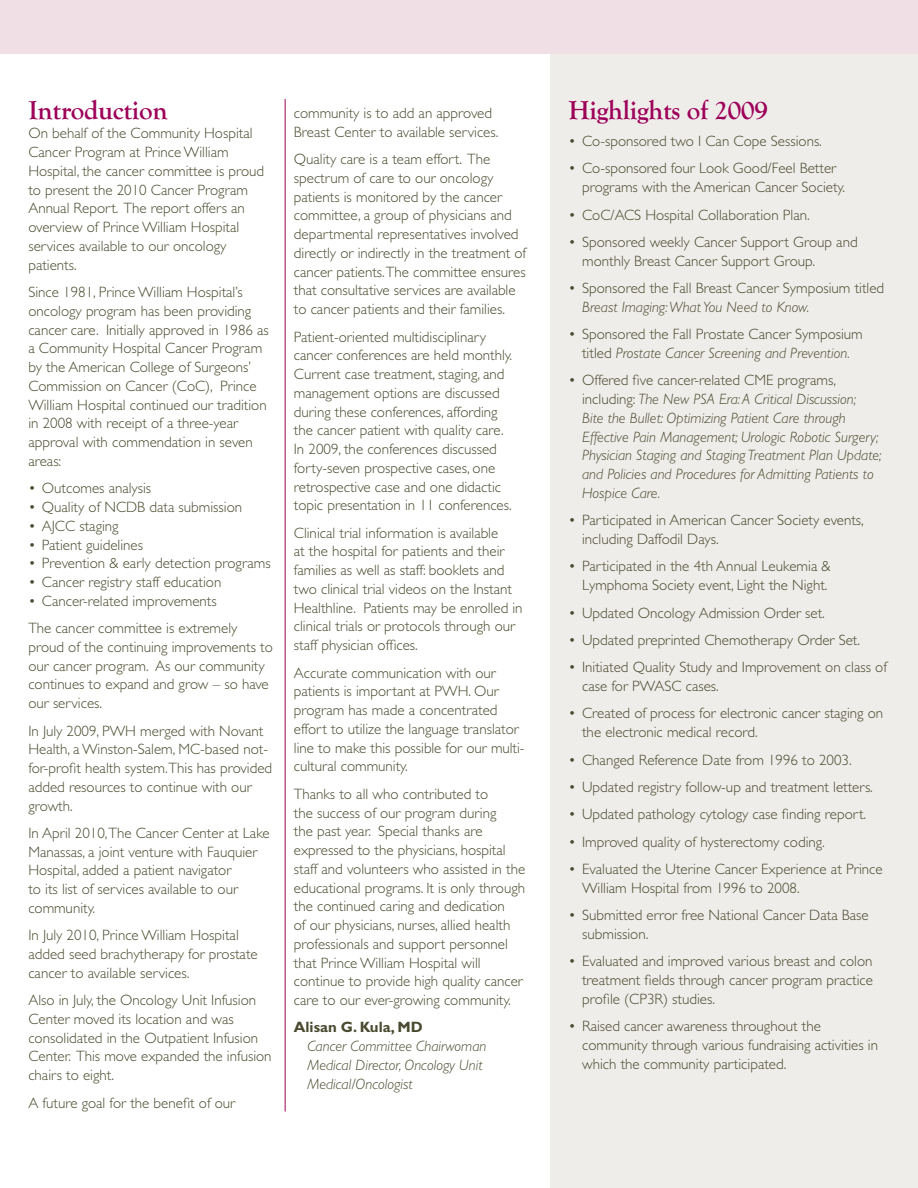
<style>
.page{position:relative;width:918px;height:1188px;background:#fff}
.page>*{position:absolute;margin:0;border:0;box-sizing:border-box;transform-origin:0 0}
.t1{font:700 27px "Goudy Old Style T";letter-spacing:-.01em;color:#9d0059}
.t2{font:300 15px/18.8px "Gill Sans";color:#4a4a30}
.t3{font:italic 300 15px/18.8px "Gill Sans";color:#4a4a30}
.t4{font:700 15px "Gill Sans";color:#4a4a30}
.s1{font-style:italic}
.s2{font-style:normal}
</style>
<div class="page">
<div style="left:551px;top:1px;width:367px;height:1187px;background:#efedea"></div>
<div style="left:0;top:0;width:918px;height:54px;background:#f1dfe6"></div>
<hr style="left:285px;top:99px;width:1px;height:1013px;background:#9d0059">
<h1 class="t1" style="left:28px;top:95px;width:141px">Introduction</h1>
<p class="t2" style="left:28px;top:124px;width:237px">On behalf of the Community Hospital<br>Cancer Program at Prince William<br>Hospital, the cancer committee is proud to present the 2010 Cancer Program<br>Annual Report. The report offers an overview of Prince William Hospital services available to our oncology patients.</p>
<p class="t2" style="left:28px;top:283px;width:242px">Since 1981, Prince William Hospital’s oncology program has been providing cancer care. Initially approved in 1986 as a Community Hospital Cancer Program by the American College of Surgeons’ Commission on Cancer (CoC), Prince William Hospital continued our tradition in 2008 with receipt of a three-year approval with commendation in seven areas:</p>
<p class="t2" style="left:28px;top:479px;width:124px">• Outcomes analysis</p>
<p class="t2" style="left:28px;top:498px;width:215px">• Quality of NCDB data submission</p>
<p class="t2" style="left:28px;top:516px;width:92px">• AJCC staging</p>
<p class="t2" style="left:28px;top:535px;width:116px">• Patient guidelines</p>
<p class="t2" style="left:28px;top:554px;width:244px">• Prevention &amp; early detection programs</p>
<p class="t2" style="left:28px;top:573px;width:195px">• Cancer registry staff education</p>
<p class="t2" style="left:28px;top:587px;width:210px;line-height:27.5px">• Cancer-related improvements<br>The cancer committee is extremely</p>
<p class="t2" style="left:28px;top:638px;width:246px">proud of the continuing improvements to our cancer program. As our community continues to expand and grow – so have our services.</p>
<p class="t2" style="left:28px;top:721px;width:245px">In July 2009, PWH merged with Novant Health, a Winston-Salem, MC-based not&shy;for-profit health system.This has provided added resources to continue with our growth.</p>
<p class="t2" style="left:28px;top:824px;width:243px">In April 2010,The Cancer Center at Lake Manassas, a joint venture with Fauquier Hospital, added a patient navigator<br>to its list of services available to our community.</p>
<p class="t2" style="left:28px;top:926px;width:231px">In July 2010, Prince William Hospital added seed brachytherapy for prostate cancer to available services.</p>
<p class="t2" style="left:28px;top:991px;width:245px">Also in July, the Oncology Unit Infusion Center moved its location and was consolidated in the Outpatient Infusion Center. This move expanded the infusion chairs to eight.</p>
<p class="t2" style="left:28px;top:1093px;width:208px">A future goal for the benefit of our</p>
<p class="t2" style="left:294px;top:104px;width:206px">community is to add an approved<br>Breast Center to available services.</p>
<p class="t2" style="left:294px;top:150px;width:234px">Quality care is a team effort. The spectrum of care to our oncology patients is monitored by the cancer committee, a group of physicians and departmental representatives involved directly or indirectly in the treatment of cancer patients.The committee ensures that consultative services are available to cancer patients and their families.</p>
<p class="t2" style="left:294px;top:327px;width:220px">Patient-oriented multidisciplinary cancer conferences are held monthly.<br>Current case treatment, staging, and management options are discussed during these conferences, affording the cancer patient with quality care.<br>In 2009, the conferences discussed forty-seven prospective cases, one retrospective case and one didactic topic presentation in 11 conferences.</p>
<p class="t2" style="left:294px;top:523px;width:230px">Clinical trial information is available<br>at the hospital for patients and their families as well as staff: booklets and two clinical trial videos on the Instant Healthline. Patients may be enrolled in clinical trials or protocols through our staff physician offices.</p>
<p class="t2" style="left:294px;top:663px;width:232px">Accurate communication with our patients is important at PWH. Our program has made a concentrated effort to utilize the language translator line to make this possible for our multi&shy;cultural community.</p>
<p class="t2" style="left:294px;top:784px;width:233px">Thanks to all who contributed to<br>the success of our program during<br>the past year. Special thanks are expressed to the physicians, hospital staff and volunteers who assisted in the educational programs. It is only through the continued caring and dedication<br>of our physicians, nurses, allied health professionals and support personnel that Prince William Hospital will continue to provide high quality cancer care to our ever-growing community.</p>
<p class="t4" style="left:294px;top:1018px;width:130px">Alisan G. Kula, MD</p>
<p class="t3" style="left:307px;top:1037px;width:181px">Cancer Committee Chairwoman<br>Medical Director, Oncology Unit<br>Medical/Oncologist</p>
<h1 class="t1" style="left:569px;top:95px;width:201px">Highlights of 2009</h1>
<p class="t2" style="left:569px;top:132px;width:255px">• Co-sponsored two I Can Cope Sessions.</p>
<p class="t2" style="left:582px;top:159px;width:264px;text-indent:-14px">• Co-sponsored four Look Good/Feel Better programs with the American Cancer Society.</p>
<p class="t2" style="left:569px;top:205px;width:243px">• CoC/ACS Hospital Collaboration Plan.</p>
<p class="t2" style="left:582px;top:233px;width:277px;text-indent:-14px">• Sponsored weekly Cancer Support Group and monthly Breast Cancer Support Group.</p>
<p class="t2" style="left:569px;top:279px;width:317px">• Sponsored the Fall Breast Cancer Symposium titled</p>
<p class="t3" style="left:582px;top:297px;width:229px">Breast Imaging: What You Need to Know.</p>
<p class="t2" style="left:569px;top:325px;width:296px;text-align:center">• Sponsored the Fall Prostate Cancer Symposium titled <span class="s1">Prostate Cancer Screening and Prevention.</span></p>
<p class="t3" style="left:582px;top:371px;width:301px;text-indent:-14px"><span class="s2">• Offered five cancer-related CME programs, including:</span> The New PSA Era: A Critical Discussion;<br>Bite the Bullet: Optimizing Patient Care through Effective Pain Management; Urologic Robotic Surgery; Physician Staging and Staging Treatment Plan Update; and Policies and Procedures for Admitting Patients to Hospice Care.</p>
<p class="t2" style="left:582px;top:511px;width:283px;text-indent:-14px">• Participated in American Cancer Society events, including Daffodil Days.</p>
<p class="t2" style="left:569px;top:557px;width:264px;text-align:right">• Participated in the 4th Annual Leukemia &amp;<br>Lymphoma Society event, Light the Night.</p>
<p class="t2" style="left:569px;top:603px;width:258px">• Updated Oncology Admission Order set.</p>
<p class="t2" style="left:569px;top:631px;width:293px">• Updated preprinted Chemotherapy Order Set.</p>
<p class="t2" style="left:582px;top:658px;width:306px;text-indent:-14px">• Initiated Quality Study and Improvement on class of case for PWASC cases.</p>
<p class="t2" style="left:582px;top:704px;width:303px;text-indent:-14px">• Created of process for electronic cancer staging on the electronic medical record.</p>
<p class="t2" style="left:569px;top:750px;width:285px">• Changed Reference Date from 1996 to 2003.</p>
<p class="t2" style="left:569px;top:778px;width:306px">• Updated registry follow-up and treatment letters.</p>
<p class="t2" style="left:569px;top:805px;width:299px">• Updated pathology cytology case finding report.</p>
<p class="t2" style="left:569px;top:832px;width:258px">• Improved quality of hysterectomy coding.</p>
<p class="t2" style="left:582px;top:860px;width:302px;text-indent:-14px">• Evaluated the Uterine Cancer Experience at Prince<br>William Hospital from 1996 to 2008.</p>
<p class="t2" style="left:582px;top:906px;width:288px;text-indent:-14px">• Submitted error free National Cancer Data Base submission.</p>
<p class="t2" style="left:582px;top:952px;width:292px;text-align:justify;text-indent:-14px">• Evaluated and improved various breast and colon treatment fields through cancer program practice profile (CP3R) studies.</p>
<p class="t2" style="left:582px;top:1017px;width:298px;text-indent:-14px">• Raised cancer awareness throughout the community through various fundraising activities in which the community participated.</p>
</div>
